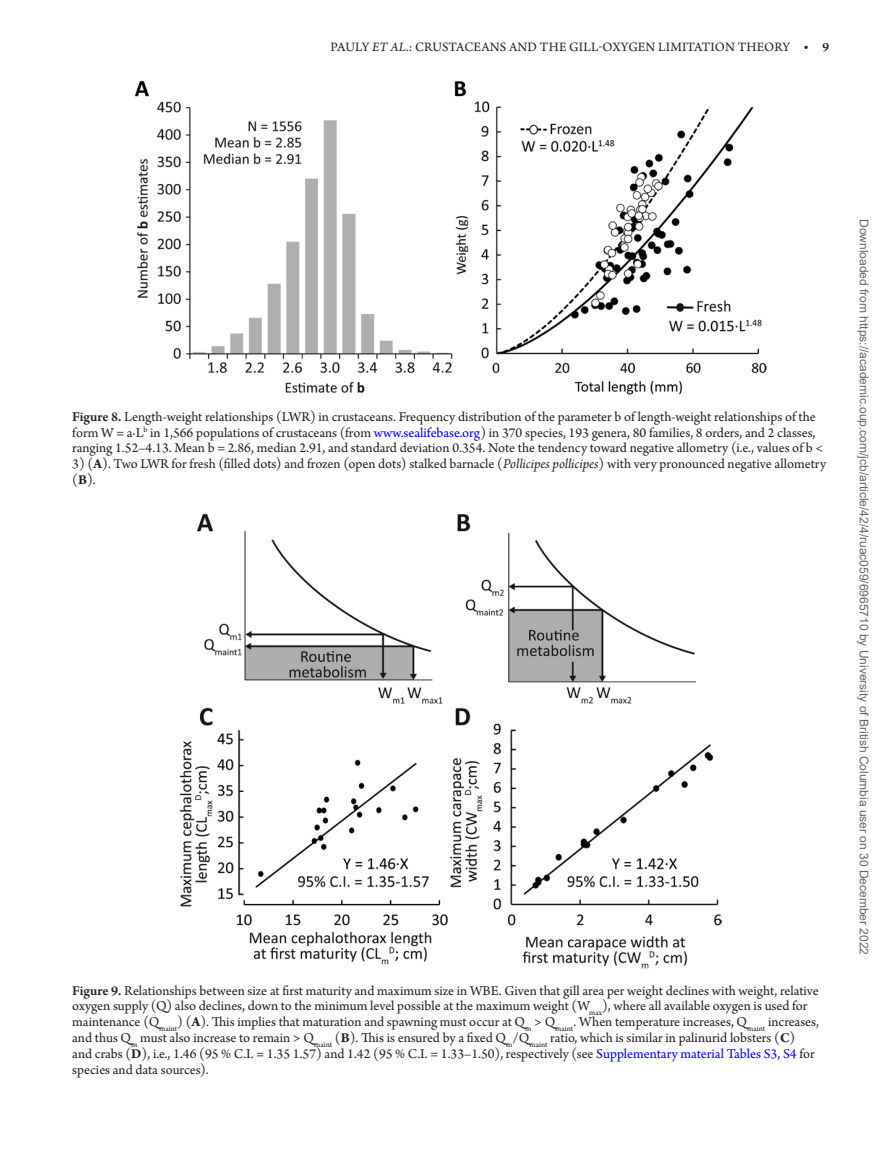
<style>
.page{position:relative;width:893px;height:1174px;background:#fff}
.page>*{position:absolute;margin:0;border:0;box-sizing:border-box;transform-origin:0 0}
.t1{font:14.25px/15.8px "Arno Pro";color:#231f20}
.t2{font:13.5px "Arno Pro";letter-spacing:.01em;color:#231f20}
.t3{font:12px "Arial";color:#666}
.s1{font-style:italic}
.s2{font-weight:600}
.s3{color:#00f}
.s4{font-weight:700}
</style>
<div class="page">
<img style="left:135px;top:81px;width:632px;height:314px">
<img style="left:180px;top:514px;width:542px;height:454px">
<p class="t2" style="left:331px;top:39px;width:500px">PAULY <span class="s1">ET AL</span>.: CRUSTACEANS AND THE GILL-OXYGEN LIMITATION THEORY <span class="s2">• 9</span></p>
<p class="t1" style="left:72px;top:409px;width:752px"><span class="s2">Figure 8.</span> Length-weight relationships (LWR) in crustaceans. Frequency distribution of the parameter b of length-weight relationships of the form W = a·L<sup>b</sup> in 1,566 populations of crustaceans (from <span class="s3">www.sealifebase.org</span>) in 370 species, 193 genera, 80 families, 8 orders, and 2 classes, ranging 1.52–4.13. Mean b = 2.86, median 2.91, and standard deviation 0.354. Note the tendency toward negative allometry (i.e., values of b &lt;</p>
<p class="t1" style="left:72px;top:457px;width:755px">3) (<span class="s4">A</span>). Two LWR for fresh (filled dots) and frozen (open dots) stalked barnacle (<span class="s1">Pollicipes pollicipes</span>) with very pronounced negative allometry (<span class="s4">B</span>).</p>
<p class="t1" style="left:72px;top:983px;width:748px"><span class="s2">Figure 9.</span> Relationships between size at first maturity and maximum size in WBE. Given that gill area per weight declines with weight, relative oxygen supply (Q) also declines, down to the minimum level possible at the maximum weight (W<sub>max</sub>), where all available oxygen is used for maintenance (Q<sub>maint</sub>) (<span class="s4">A</span>). This implies that maturation and spawning must occur at Q<sub>m</sub> &gt; Q<sub>maint</sub>. When temperature increases, Q<sub>maint</sub> increases, and thus Q<sub>m</sub> must also increase to remain &gt; Q<sub>maint</sub> (<span class="s4">B</span>). This is ensured by a fixed Q<sub>m</sub>/Q<sub>maint</sub> ratio, which is similar in palinurid lobsters (<span class="s4">C</span>)<br>and crabs (<span class="s4">D</span>), i.e., 1.46 (95 % C.I. = 1.35 1.57) and 1.42 (95 % C.I. = 1.33–1.50), respectively (see <span class="s3">Supplementary material Tables S3, S4</span> for species and data sources).</p>
<p class="t3" style="left:868px;top:219px;width:737px;rotate:90deg">Downloaded from https://academic.oup.com/jcb/article/42/4/ruac059/6965710 by University of British Columbia user on 30 December 2022</p>
</div>
